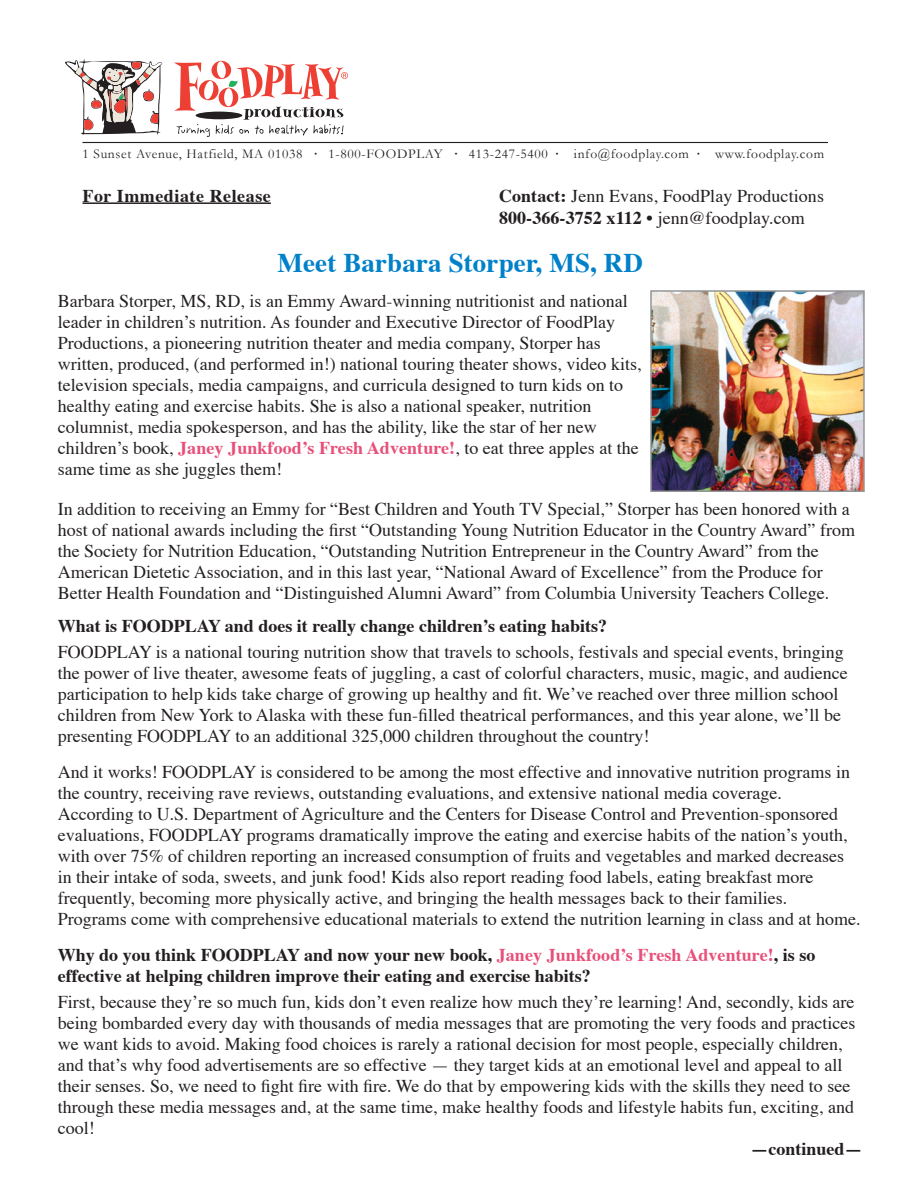
<style>
.page{position:relative;width:918px;height:1188px;background:#fff}
.page>*{position:absolute;margin:0;border:0;box-sizing:border-box;transform-origin:0 0}
.t1{font:700 27px "Times";letter-spacing:.005em;color:#0081c9}
.t2{font:18px "Times";color:#231f20}
.t3{font:700 18px "Times";color:#231f20}
.t4{font:700 18px "Times";letter-spacing:.03em;color:#231f20}
.t5{font:13.5px "Garamond";letter-spacing:.05em;color:#231f20}
.s1{font-weight:700}
.s2{font-weight:700;color:#e84f79}
.s3{color:#e84f79}
</style>
<div class="page">
<svg style="left:174px;top:60px;width:174px;height:77px"></svg>
<svg style="left:65px;top:59px;width:97px;height:76px"></svg>
<hr style="left:82px;top:142px;width:746px;height:1px;background:#231f20">
<hr style="left:82px;top:202px;width:189px;height:2px;background:#231f20">
<img style="left:653px;top:293px;width:209px;height:196px">
<div style="left:650px;top:290px;width:215px;height:202px;border:2px solid #939598"></div>
<p class="t5" style="left:82px;top:146px;width:617px">1 Sunset Avenue, Hatfield, MA 01038 <span class="s1">·</span> 1-800-FOODPLAY <span class="s1">·</span> 413-247-5400 <span class="s1">·</span> info@foodplay.com <span class="s1">·</span></p>
<p class="t5" style="left:715px;top:146px;width:111px">www.foodplay.com</p>
<p class="t4" style="left:82px;top:179px;width:190px">For Immediate Release</p>
<p class="t2" style="left:499px;top:179px;width:327px"><span class="s1">Contact:</span> Jenn Evans, FoodPlay Productions</p>
<p class="t2" style="left:499px;top:201px;width:307px"><span class="s1">800-366-3752 x112</span> • jenn@foodplay.com</p>
<p class="t1" style="left:278px;top:237px;width:367px">Meet Barbara Storper, MS, RD</p>
<p class="t2" style="left:58px;top:284px;width:572px">Barbara Storper, MS, RD, is an Emmy Award-winning nutritionist and national</p>
<p class="t2" style="left:58px;top:305px;width:559px">leader in children’s nutrition. As founder and Executive Director of FoodPlay</p>
<p class="t2" style="left:58px;top:326px;width:545px">Productions, a pioneering nutrition theater and media company, Storper has</p>
<p class="t2" style="left:58px;top:347px;width:585px">written, produced, (and performed in!) national touring theater shows, video kits,</p>
<p class="t2" style="left:58px;top:368px;width:567px">television specials, media campaigns, and curricula designed to turn kids on to</p>
<p class="t2" style="left:58px;top:389px;width:535px">healthy eating and exercise habits. She is also a national speaker, nutrition</p>
<p class="t2" style="left:58px;top:410px;width:541px">columnist, media spokesperson, and has the ability, like the star of her new</p>
<p class="t2" style="left:58px;top:431px;width:583px">children’s book, <span class="s2">Janey Junkfood’s Fresh Adventure!</span>, to eat three apples at the</p>
<p class="t2" style="left:58px;top:452px;width:226px">same time as she juggles them!</p>
<p class="t2" style="left:58px;top:492px;width:794px">In addition to receiving an Emmy for “Best Children and Youth TV Special,” Storper has been honored with a</p>
<p class="t2" style="left:58px;top:513px;width:799px">host of national awards including the first “Outstanding Young Nutrition Educator in the Country Award” from</p>
<p class="t2" style="left:58px;top:534px;width:763px">the Society for Nutrition Education, “Outstanding Nutrition Entrepreneur in the Country Award” from the</p>
<p class="t2" style="left:58px;top:555px;width:766px">American Dietetic Association, and in this last year, “National Award of Excellence” from the Produce for</p>
<p class="t2" style="left:58px;top:576px;width:773px">Better Health Foundation and “Distinguished Alumni Award” from Columbia University Teachers College.</p>
<p class="t3" style="left:58px;top:609px;width:551px">What is FOODPLAY and does it really change children’s eating habits?</p>
<p class="t2" style="left:58px;top:635px;width:788px">FOODPLAY is a national touring nutrition show that travels to schools, festivals and special events, bringing</p>
<p class="t2" style="left:58px;top:656px;width:792px">the power of live theater, awesome feats of juggling, a cast of colorful characters, music, magic, and audience</p>
<p class="t2" style="left:58px;top:677px;width:782px">participation to help kids take charge of growing up healthy and fit. We’ve reached over three million school</p>
<p class="t2" style="left:58px;top:698px;width:785px">children from New York to Alaska with these fun-filled theatrical performances, and this year alone, we’ll be</p>
<p class="t2" style="left:58px;top:719px;width:593px">presenting FOODPLAY to an additional 325,000 children throughout the country!</p>
<p class="t2" style="left:58px;top:755px;width:794px">And it works! FOODPLAY is considered to be among the most effective and innovative nutrition programs in</p>
<p class="t2" style="left:58px;top:776px;width:726px">the country, receiving rave reviews, outstanding evaluations, and extensive national media coverage.</p>
<p class="t2" style="left:58px;top:797px;width:782px">According to U.S. Department of Agriculture and the Centers for Disease Control and Prevention-sponsored</p>
<p class="t2" style="left:58px;top:818px;width:792px">evaluations, FOODPLAY programs dramatically improve the eating and exercise habits of the nation’s youth,</p>
<p class="t2" style="left:58px;top:839px;width:788px">with over 75% of children reporting an increased consumption of fruits and vegetables and marked decreases</p>
<p class="t2" style="left:58px;top:860px;width:757px">in their intake of soda, sweets, and junk food! Kids also report reading food labels, eating breakfast more</p>
<p class="t2" style="left:58px;top:881px;width:731px">frequently, becoming more physically active, and bringing the health messages back to their families.</p>
<p class="t2" style="left:58px;top:902px;width:804px">Programs come with comprehensive educational materials to extend the nutrition learning in class and at home.</p>
<p class="t3" style="left:58px;top:938px;width:759px">Why do you think FOODPLAY and now your new book, <span class="s3">Janey Junkfood’s Fresh Adventure!</span>, is so</p>
<p class="t3" style="left:58px;top:959px;width:535px">effective at helping children improve their eating and exercise habits?</p>
<p class="t2" style="left:58px;top:985px;width:798px">First, because they’re so much fun, kids don’t even realize how much they’re learning! And, secondly, kids are</p>
<p class="t2" style="left:58px;top:1006px;width:799px">being bombarded every day with thousands of media messages that are promoting the very foods and practices</p>
<p class="t2" style="left:58px;top:1027px;width:786px">we want kids to avoid. Making food choices is rarely a rational decision for most people, especially children,</p>
<p class="t2" style="left:58px;top:1048px;width:786px">and that’s why food advertisements are so effective — they target kids at an emotional level and appeal to all</p>
<p class="t2" style="left:58px;top:1069px;width:794px">their senses. So, we need to fight fire with fire. We do that by empowering kids with the skills they need to see</p>
<p class="t2" style="left:58px;top:1090px;width:798px">through these media messages and, at the same time, make healthy foods and lifestyle habits fun, exciting, and</p>
<p class="t2" style="left:58px;top:1111px;width:38px">cool!</p>
<p class="t3" style="left:750px;top:1132px;width:114px">—continued—</p>
</div>
